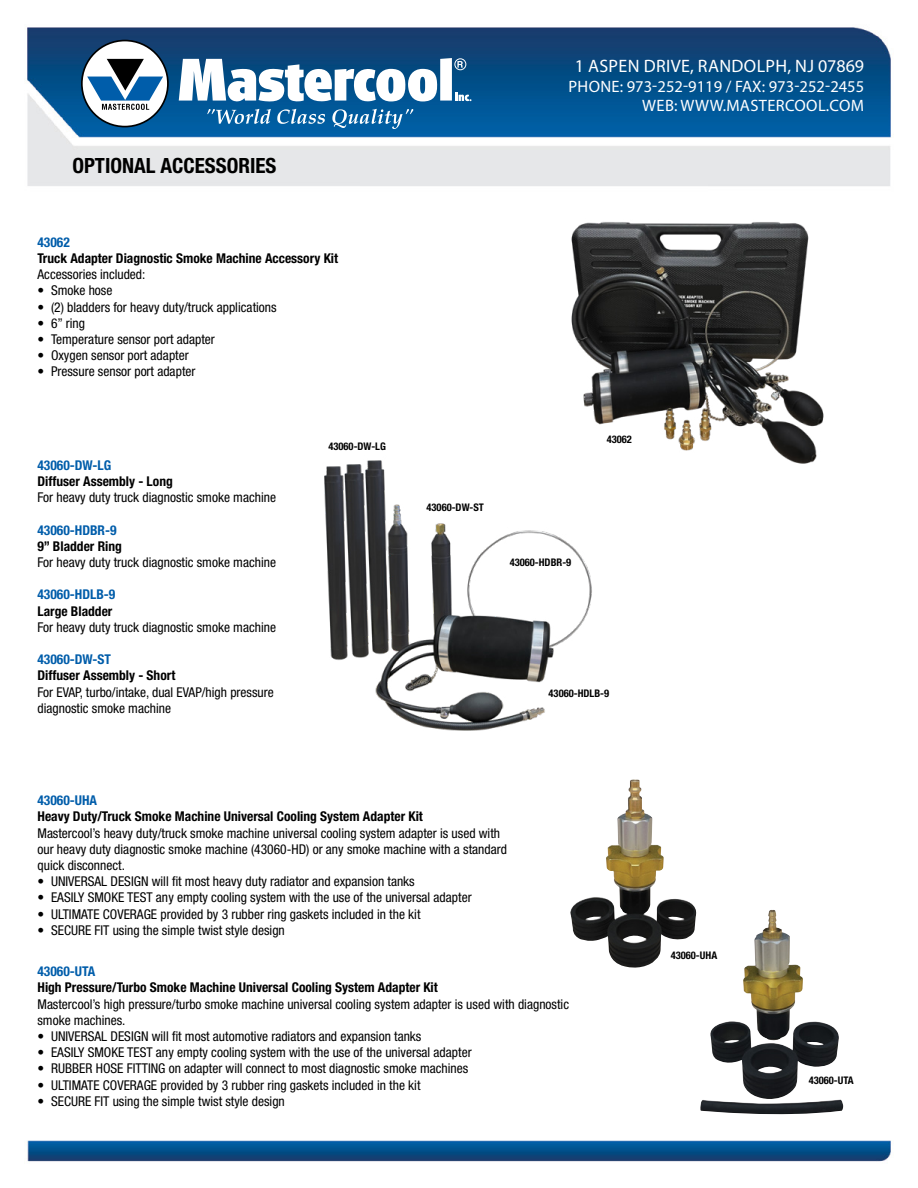
<style>
.page{position:relative;width:918px;height:1188px;background:#fff}
.page>*{position:absolute;margin:0;border:0;box-sizing:border-box;transform-origin:0 0}
.t1{font:700 condensed 21px "Helvetica Neue";color:#000}
.t2{font:18px "Myriad Pro";letter-spacing:.02em;color:#fff}
.t3{font:16.5px/19.8px "Myriad Pro";letter-spacing:.005em;color:#fff;text-align:right}
.t4{font:condensed 13.5px/16.2px "Helvetica Neue";color:#000}
.t5{font:700 condensed 13.5px "Helvetica Neue";color:#000}
.t6{font:700 condensed 13.5px "Helvetica Neue";color:#005daa}
.t7{font:700 condensed 10.5px "Helvetica Neue";color:#000}
</style>
<div class="page">
<img style="left:24px;top:27px;width:868px;height:1135px">
<div style="left:82px;top:41px;width:86px;height:86px;background:#fff;border-radius:50%"></div>
<div style="left:81px;top:40px;width:88px;height:87px;border:2px solid #000;border-radius:50%"></div>
<svg style="left:87px;top:59px;width:76px;height:51px"></svg>
<svg style="left:207px;top:109px;width:64px;height:15px"></svg>
<svg style="left:277px;top:109px;width:48px;height:15px"></svg>
<svg style="left:332px;top:109px;width:81px;height:20px;background:#387fb4"></svg>
<svg style="left:179px;top:58px;width:293px;height:45px"></svg>
<div style="left:454px;top:58px;width:12px;height:12px;border:1px solid #fff;border-radius:50%"></div>
<img style="left:545px;top:201px;width:299px;height:282px">
<img style="left:297px;top:449px;width:366px;height:290px">
<img style="left:570px;top:779px;width:131px;height:192px">
<img style="left:699px;top:910px;width:144px;height:209px">
<h1 class="t1" style="left:72px;top:153px;width:206px">OPTIONAL ACCESSORIES</h1>
<p class="t6" style="left:38px;top:234px;width:34px">43062</p>
<p class="t5" style="left:38px;top:250px;width:302px">Truck Adapter Diagnostic Smoke Machine Accessory Kit</p>
<p class="t4" style="left:38px;top:266px;width:109px">Accessories included:</p>
<p class="t4" style="left:38px;top:282px;width:76px">• Smoke hose</p>
<p class="t4" style="left:38px;top:299px;width:241px">• (2) bladders for heavy duty/truck applications</p>
<p class="t4" style="left:38px;top:315px;width:49px">• 6” ring</p>
<p class="t4" style="left:38px;top:331px;width:179px">• Temperature sensor port adapter</p>
<p class="t4" style="left:38px;top:347px;width:153px">• Oxygen sensor port adapter</p>
<p class="t4" style="left:38px;top:363px;width:159px">• Pressure sensor port adapter</p>
<p class="t6" style="left:38px;top:457px;width:75px">43060-DW-LG</p>
<p class="t5" style="left:38px;top:473px;width:137px">Diffuser Assembly - Long</p>
<p class="t4" style="left:38px;top:489px;width:240px">For heavy duty truck diagnostic smoke machine</p>
<p class="t6" style="left:38px;top:522px;width:81px">43060-HDBR-9</p>
<p class="t5" style="left:38px;top:538px;width:86px">9” Bladder Ring</p>
<p class="t4" style="left:38px;top:554px;width:240px">For heavy duty truck diagnostic smoke machine</p>
<p class="t6" style="left:38px;top:586px;width:79px">43060-HDLB-9</p>
<p class="t5" style="left:38px;top:603px;width:76px">Large Bladder</p>
<p class="t4" style="left:38px;top:619px;width:240px">For heavy duty truck diagnostic smoke machine</p>
<p class="t6" style="left:38px;top:651px;width:75px">43060-DW-ST</p>
<p class="t5" style="left:38px;top:667px;width:139px">Diffuser Assembly - Short</p>
<p class="t4" style="left:38px;top:684px;width:238px">For EVAP, turbo/intake, dual EVAP/high pressure diagnostic smoke machine</p>
<p class="t7" style="left:328px;top:440px;width:59px">43060-DW-LG</p>
<h2 class="t2" style="left:575px;top:55px;width:291px">1 ASPEN DRIVE, RANDOLPH, NJ 07869</h2>
<p class="t3" style="left:568px;top:76px;width:297px">PHONE: 973-252-9119 / FAX: 973-252-2455<br>WEB: WWW.MASTERCOOL.COM</p>
<p class="t7" style="left:427px;top:501px;width:59px">43060-DW-ST</p>
<p class="t7" style="left:510px;top:556px;width:63px">43060-HDBR-9</p>
<p class="t7" style="left:607px;top:433px;width:27px">43062</p>
<p class="t7" style="left:549px;top:686px;width:62px">43060-HDLB-9</p>
<p class="t6" style="left:38px;top:792px;width:61px">43060-UHA</p>
<p class="t5" style="left:38px;top:809px;width:387px">Heavy Duty/Truck Smoke Machine Universal Cooling System Adapter Kit</p>
<p class="t4" style="left:38px;top:825px;width:471px">Mastercool’s heavy duty/truck smoke machine universal cooling system adapter is used with our heavy duty diagnostic smoke machine (43060-HD) or any smoke machine with a standard quick disconnect.</p>
<p class="t4" style="left:38px;top:873px;width:379px">• UNIVERSAL DESIGN will fit most heavy duty radiator and expansion tanks</p>
<p class="t4" style="left:38px;top:890px;width:436px">• EASILY SMOKE TEST any empty cooling system with the use of the universal adapter</p>
<p class="t4" style="left:38px;top:906px;width:385px">• ULTIMATE COVERAGE provided by 3 rubber ring gaskets included in the kit</p>
<p class="t4" style="left:38px;top:922px;width:249px">• SECURE FIT using the simple twist style design</p>
<p class="t6" style="left:38px;top:963px;width:59px">43060-UTA</p>
<p class="t5" style="left:38px;top:979px;width:402px">High Pressure/Turbo Smoke Machine Universal Cooling System Adapter Kit</p>
<p class="t4" style="left:38px;top:996px;width:533px">Mastercool’s high pressure/turbo smoke machine universal cooling system adapter is used with diagnostic smoke machines.</p>
<p class="t4" style="left:38px;top:1028px;width:385px">• UNIVERSAL DESIGN will fit most automotive radiators and expansion tanks</p>
<p class="t4" style="left:38px;top:1044px;width:436px">• EASILY SMOKE TEST any empty cooling system with the use of the universal adapter</p>
<p class="t4" style="left:38px;top:1060px;width:432px">• RUBBER HOSE FITTING on adapter will connect to most diagnostic smoke machines</p>
<p class="t4" style="left:38px;top:1077px;width:385px">• ULTIMATE COVERAGE provided by 3 rubber ring gaskets included in the kit</p>
<p class="t4" style="left:38px;top:1093px;width:249px">• SECURE FIT using the simple twist style design</p>
<p class="t7" style="left:671px;top:949px;width:48px">43060-UHA</p>
<p class="t7" style="left:809px;top:1074px;width:47px">43060-UTA</p>
</div>
